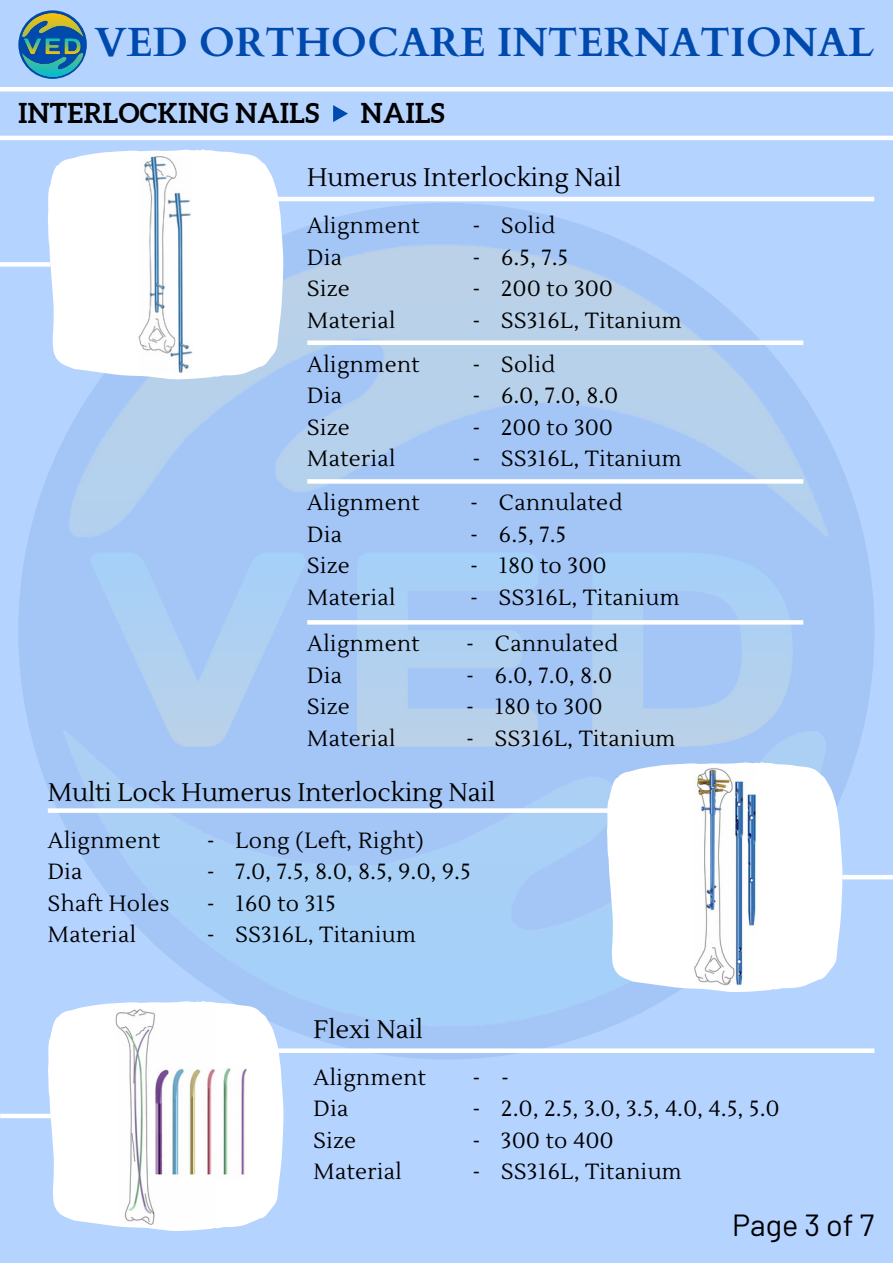
<style>
.page{position:relative;width:893px;height:1264px;background:#fff}
.page>*{position:absolute;margin:0;border:0;box-sizing:border-box;transform-origin:0 0}
.t1{font:700 40.8px "Cardo";color:#004aad}
.t2{font:30.45px "Barlow";color:#000}
.t3{font:700 27.3px "Aleo";letter-spacing:.015em;color:#000}
.t4{font:25.35px "Lustria";color:#000}
.t5{font:21.9px "Lustria";letter-spacing:.02em;color:#000}
</style>
<div class="page">
<div style="left:0;top:0;width:892px;height:1262px;background:#b5d3ff"></div>
<img style="left:18px;top:11px;width:69px;height:68px">
<hr style="left:0;top:87px;width:892px;height:4px;background:#fff">
<svg style="left:333px;top:105px;width:15px;height:17px"></svg>
<hr style="left:0;top:136px;width:892px;height:4px;background:#fff">
<img style="left:18px;top:208px;width:852px;height:851px">
<img style="left:48px;top:149px;width:235px;height:230px">
<hr style="left:272px;top:197px;width:602px;height:4px;background:#fff">
<hr style="left:0;top:262px;width:51px;height:4px;background:#fff">
<img style="left:607px;top:762px;width:235px;height:229px">
<svg style="left:48px;top:808px;width:573px;height:4px;fill:#fff"></svg>
<div style="left:842px;top:874px;width:50px;height:5px;background:#fff"></div>
<div style="left:307px;top:340px;width:496px;height:5px;background:#fff"></div>
<svg style="left:307px;top:479px;width:496px;height:4px;fill:#fff"></svg>
<hr style="left:307px;top:620px;width:496px;height:4px;background:#fff">
<img style="left:48px;top:1001px;width:235px;height:229px">
<svg style="left:273px;top:1048px;width:601px;height:4px;fill:#fff"></svg>
<div style="left:0;top:1113px;width:51px;height:5px;background:#fff"></div>
<p class="t1" style="left:95px;top:15px;width:780px">VED ORTHOCARE INTERNATIONAL</p>
<p class="t3" style="left:18px;top:98px;width:302px">INTERLOCKING NAILS</p>
<p class="t3" style="left:361px;top:98px;width:85px">NAILS</p>
<p class="t4" style="left:307px;top:162px;width:315px">Humerus Interlocking Nail</p>
<p class="t5" style="left:307px;top:212px;width:114px">Alignment</p>
<p class="t5" style="left:307px;top:244px;width:36px">Dia</p>
<p class="t5" style="left:307px;top:275px;width:44px">Size</p>
<p class="t5" style="left:307px;top:307px;width:90px">Material</p>
<p class="t5" style="left:307px;top:351px;width:114px">Alignment</p>
<p class="t5" style="left:307px;top:382px;width:36px">Dia</p>
<p class="t5" style="left:307px;top:414px;width:44px">Size</p>
<p class="t5" style="left:307px;top:445px;width:90px">Material</p>
<p class="t5" style="left:307px;top:489px;width:114px">Alignment</p>
<p class="t5" style="left:307px;top:521px;width:36px">Dia</p>
<p class="t5" style="left:307px;top:552px;width:44px">Size</p>
<p class="t5" style="left:307px;top:584px;width:90px">Material</p>
<p class="t5" style="left:307px;top:630px;width:114px">Alignment</p>
<p class="t5" style="left:307px;top:662px;width:36px">Dia</p>
<p class="t5" style="left:307px;top:693px;width:44px">Size</p>
<p class="t5" style="left:307px;top:725px;width:90px">Material</p>
<p class="t5" style="left:472px;top:212px;width:10px">-</p>
<p class="t5" style="left:472px;top:244px;width:10px">-</p>
<p class="t5" style="left:472px;top:275px;width:10px">-</p>
<p class="t5" style="left:472px;top:307px;width:10px">-</p>
<p class="t5" style="left:472px;top:351px;width:10px">-</p>
<p class="t5" style="left:472px;top:382px;width:10px">-</p>
<p class="t5" style="left:472px;top:414px;width:10px">-</p>
<p class="t5" style="left:472px;top:445px;width:10px">-</p>
<p class="t5" style="left:470px;top:489px;width:10px">-</p>
<p class="t5" style="left:470px;top:521px;width:10px">-</p>
<p class="t5" style="left:470px;top:552px;width:10px">-</p>
<p class="t5" style="left:470px;top:584px;width:10px">-</p>
<p class="t5" style="left:466px;top:630px;width:10px">-</p>
<p class="t5" style="left:466px;top:662px;width:10px">-</p>
<p class="t5" style="left:466px;top:693px;width:10px">-</p>
<p class="t5" style="left:466px;top:725px;width:10px">-</p>
<p class="t5" style="left:501px;top:212px;width:56px">Solid</p>
<p class="t5" style="left:501px;top:244px;width:69px">6.5, 7.5</p>
<p class="t5" style="left:501px;top:275px;width:113px">200 to 300</p>
<p class="t5" style="left:501px;top:307px;width:182px">SS316L, Titanium</p>
<p class="t5" style="left:501px;top:351px;width:56px">Solid</p>
<p class="t5" style="left:501px;top:382px;width:118px">6.0, 7.0, 8.0</p>
<p class="t5" style="left:501px;top:414px;width:113px">200 to 300</p>
<p class="t5" style="left:501px;top:445px;width:182px">SS316L, Titanium</p>
<p class="t5" style="left:499px;top:489px;width:125px">Cannulated</p>
<p class="t5" style="left:499px;top:521px;width:69px">6.5, 7.5</p>
<p class="t5" style="left:499px;top:552px;width:109px">180 to 300</p>
<p class="t5" style="left:499px;top:584px;width:182px">SS316L, Titanium</p>
<p class="t5" style="left:495px;top:630px;width:125px">Cannulated</p>
<p class="t5" style="left:495px;top:662px;width:118px">6.0, 7.0, 8.0</p>
<p class="t5" style="left:495px;top:693px;width:109px">180 to 300</p>
<p class="t5" style="left:495px;top:725px;width:182px">SS316L, Titanium</p>
<p class="t4" style="left:48px;top:776px;width:449px">Multi Lock Humerus Interlocking Nail</p>
<p class="t5" style="left:207px;top:827px;width:10px">-</p>
<p class="t5" style="left:207px;top:858px;width:10px">-</p>
<p class="t5" style="left:207px;top:890px;width:10px">-</p>
<p class="t5" style="left:207px;top:921px;width:10px">-</p>
<p class="t5" style="left:48px;top:827px;width:114px">Alignment</p>
<p class="t5" style="left:48px;top:858px;width:36px">Dia</p>
<p class="t5" style="left:48px;top:890px;width:123px">Shaft Holes</p>
<p class="t5" style="left:48px;top:921px;width:90px">Material</p>
<p class="t5" style="left:235px;top:827px;width:190px">Long (Left, Right)</p>
<p class="t5" style="left:235px;top:858px;width:237px">7.0, 7.5, 8.0, 8.5, 9.0, 9.5</p>
<p class="t5" style="left:235px;top:890px;width:102px">160 to 315</p>
<p class="t5" style="left:235px;top:921px;width:182px">SS316L, Titanium</p>
<p class="t4" style="left:313px;top:1013px;width:111px">Flexi Nail</p>
<p class="t5" style="left:313px;top:1063px;width:114px">Alignment</p>
<p class="t5" style="left:313px;top:1095px;width:36px">Dia</p>
<p class="t5" style="left:313px;top:1126px;width:44px">Size</p>
<p class="t5" style="left:313px;top:1158px;width:90px">Material</p>
<p class="t5" style="left:472px;top:1063px;width:10px">-</p>
<p class="t5" style="left:472px;top:1095px;width:10px">-</p>
<p class="t5" style="left:472px;top:1126px;width:10px">-</p>
<p class="t5" style="left:472px;top:1158px;width:10px">-</p>
<p class="t5" style="left:501px;top:1063px;width:10px">-</p>
<p class="t5" style="left:501px;top:1095px;width:280px">2.0, 2.5, 3.0, 3.5, 4.0, 4.5, 5.0</p>
<p class="t5" style="left:501px;top:1126px;width:114px">300 to 400</p>
<p class="t5" style="left:501px;top:1158px;width:182px">SS316L, Titanium</p>
<p class="t2" style="left:732px;top:1205px;width:144px">Page 3 of 7</p>
</div>
